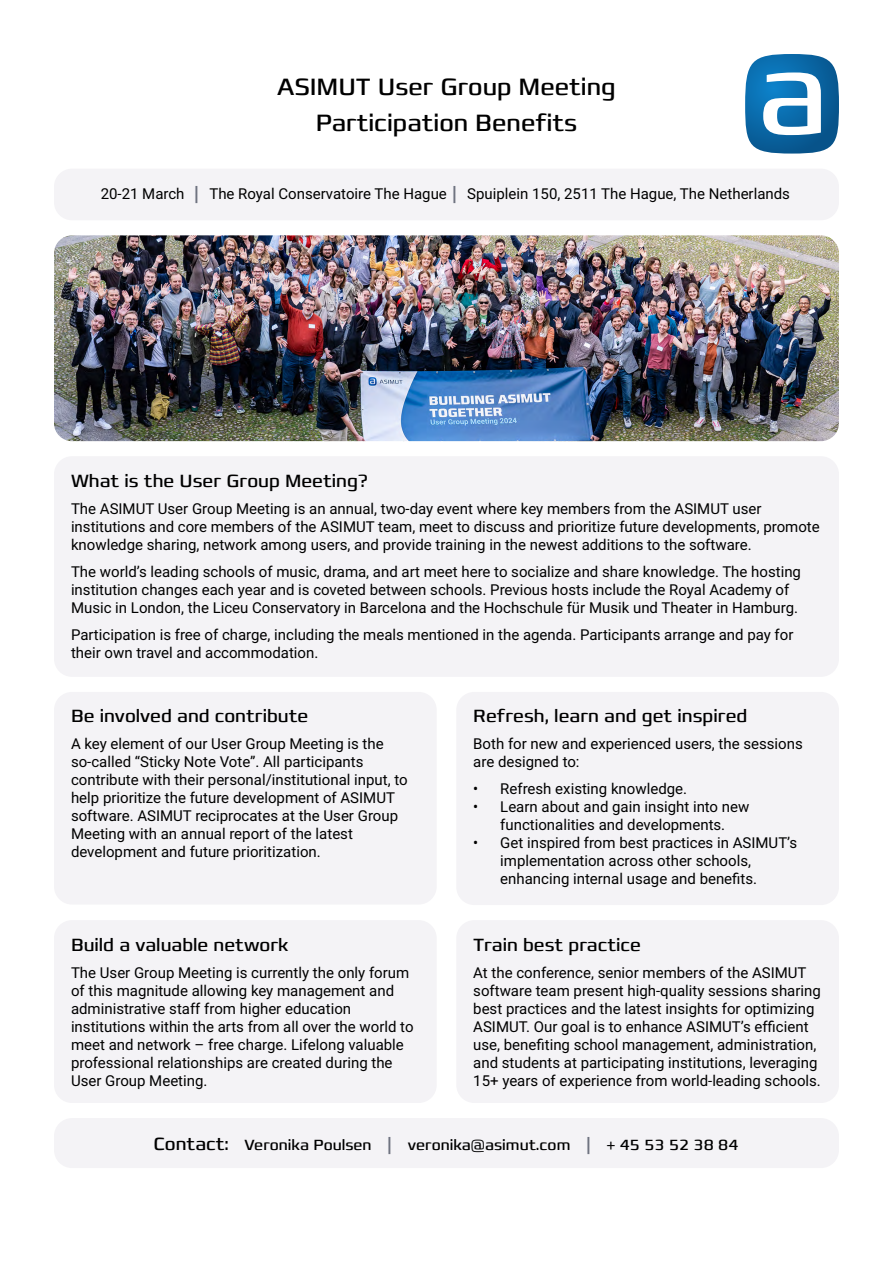
<style>
.page{position:relative;width:893px;height:1263px;background:#fff}
.page>*{position:absolute;margin:0;border:0;box-sizing:border-box;transform-origin:0 0}
.t1{font:24px/36px "Francker Pro";color:#000;text-align:center}
.t2{font:18px "Francker Pro";color:#000}
.t3{font:15px/18px "Roboto";color:#000}
.t4{font:15px "Francker Pro";color:#000}
.s1{font-family:"Francker Pro";font-size:18px;color:#6e7280}
.s2{font-size:18px}
.s3{font-size:18px;color:#6e7280}
</style>
<div class="page">
<div style="left:456px;top:920px;width:383px;height:183px;background:#f4f3f6;border-radius:18px"></div>
<div style="left:54px;top:692px;width:383px;height:212px;background:#f4f3f6;border-radius:18px"></div>
<div style="left:456px;top:692px;width:383px;height:213px;background:#f4f3f6;border-radius:18px"></div>
<div style="left:54px;top:920px;width:383px;height:183px;background:#f4f3f6;border-radius:18px"></div>
<img style="left:54px;top:235px;width:785px;height:206px">
<div style="left:54px;top:169px;width:785px;height:51px;background:#f4f3f6;border-radius:18px"></div>
<div style="left:54px;top:456px;width:785px;height:221px;background:#f4f3f6;border-radius:18px"></div>
<svg style="left:745px;top:54px;width:94px;height:100px"></svg>
<div style="left:54px;top:1118px;width:785px;height:50px;background:#f4f3f6;border-radius:18px"></div>
<h1 class="t1" style="left:277px;top:69px;width:340px">ASIMUT User Group Meeting<br>Participation Benefits</h1>
<p class="t3" style="left:101px;top:184px;width:691px">20-21 March <span class="s1">|</span> The Royal Conservatoire The Hague <span class="s1">|</span> Spuiplein 150, 2511 The Hague, The Netherlands</p>
<p class="t2" style="left:71px;top:469px;width:299px">What is the User Group Meeting?</p>
<p class="t3" style="left:71px;top:499px;width:750px">The ASIMUT User Group Meeting is an annual, two-day event where key members from the ASIMUT user institutions and core members of the ASIMUT team, meet to discuss and prioritize future developments, promote knowledge sharing, network among users, and provide training in the newest additions to the software.</p>
<p class="t3" style="left:71px;top:562px;width:731px">The world’s leading schools of music, drama, and art meet here to socialize and share knowledge. The hosting institution changes each year and is coveted between schools. Previous hosts include the Royal Academy of<br>Music in London, the Liceu Conservatory in Barcelona and the Hochschule für Musik und Theater in Hamburg.</p>
<p class="t3" style="left:71px;top:625px;width:724px">Participation is free of charge, including the meals mentioned in the agenda. Participants arrange and pay for their own travel and accommodation.</p>
<p class="t2" style="left:71px;top:705px;width:239px">Be involved and contribute</p>
<p class="t3" style="left:71px;top:734px;width:338px">A key element of our User Group Meeting is the so-called “Sticky Note Vote”. All participants contribute with their personal/institutional input, to help prioritize the future development of ASIMUT software. ASIMUT reciprocates at the User Group Meeting with an annual report of the latest development and future prioritization.</p>
<p class="t2" style="left:71px;top:933px;width:219px">Build a valuable network</p>
<p class="t3" style="left:71px;top:963px;width:344px">The User Group Meeting is currently the only forum of this magnitude allowing key management and administrative staff from higher education institutions within the arts from all over the world to meet and network – free charge. Lifelong valuable professional relationships are created during the User Group Meeting.</p>
<p class="t2" style="left:473px;top:705px;width:276px">Refresh, learn and get inspired</p>
<p class="t3" style="left:473px;top:734px;width:331px">Both for new and experienced users, the sessions are designed to:</p>
<p class="t3" style="left:473px;top:779px;width:215px">• Refresh existing knowledge.</p>
<p class="t3" style="left:473px;top:797px;width:278px;text-align:center">• Learn about and gain insight into new functionalities and developments.</p>
<p class="t3" style="left:500px;top:833px;width:298px;text-indent:-27px">• Get inspired from best practices in ASIMUT’s implementation across other schools, enhancing internal usage and benefits.</p>
<p class="t2" style="left:473px;top:933px;width:169px">Train best practice</p>
<p class="t3" style="left:473px;top:963px;width:349px">At the conference, senior members of the ASIMUT software team present high-quality sessions sharing best practices and the latest insights for optimizing ASIMUT. Our goal is to enhance ASIMUT’s efficient use, benefiting school management, administration, and students at participating institutions, leveraging 15+ years of experience from world-leading schools.</p>
<p class="t4" style="left:154px;top:1135px;width:586px"><span class="s2">Contact:</span> Veronika Poulsen <span class="s3">|</span> veronika@asimut.com <span class="s3">|</span> + 45 53 52 38 84</p>
</div>
